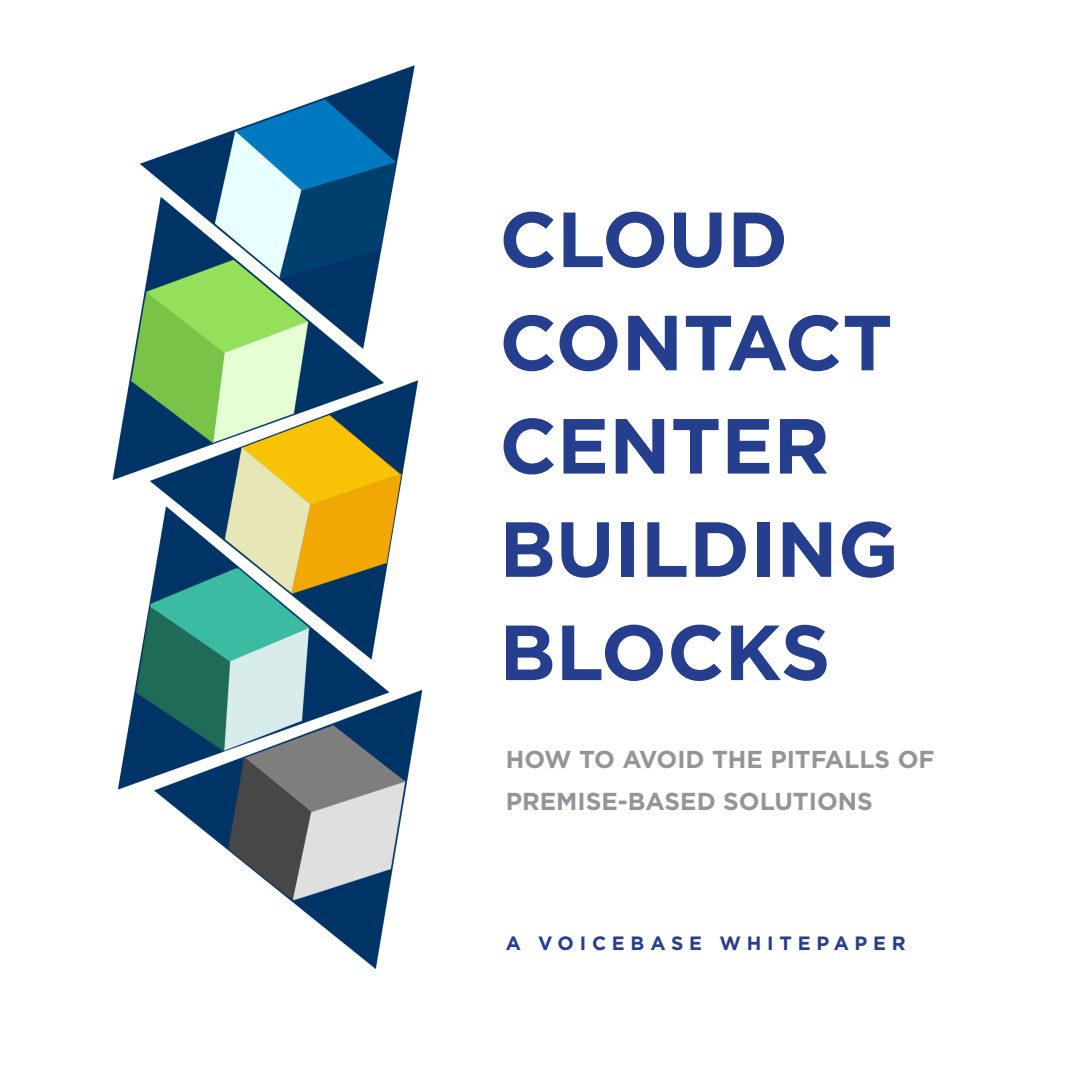
<style>
.page{position:relative;width:1071px;height:1071px;background:#fff}
.page>*{position:absolute;margin:0;border:0;box-sizing:border-box;transform-origin:0 0}
.t1{font:700 77.88px "Gotham";color:#253f8e}
.t2{font:700 24.5px/42px "Gotham";color:#939598}
.t3{font:700 19.25px "Gotham";letter-spacing:.3em;color:#253f8e}
</style>
<div class="page">
<img style="left:112px;top:65px;width:311px;height:904px">
<p class="t1" style="left:499px;top:195px;width:290px">CLOUD</p>
<p class="t1" style="left:499px;top:298px;width:395px">CONTACT</p>
<p class="t1" style="left:499px;top:401px;width:332px">CENTER</p>
<p class="t1" style="left:499px;top:504px;width:401px">BUILDING</p>
<p class="t1" style="left:499px;top:608px;width:333px">BLOCKS</p>
<p class="t2" style="left:506px;top:738px;width:430px">HOW TO AVOID THE PITFALLS OF<br>PREMISE-BASED SOLUTIONS</p>
<p class="t3" style="left:506px;top:932px;width:402px">A VOICEBASE WHITEPAPER</p>
</div>
